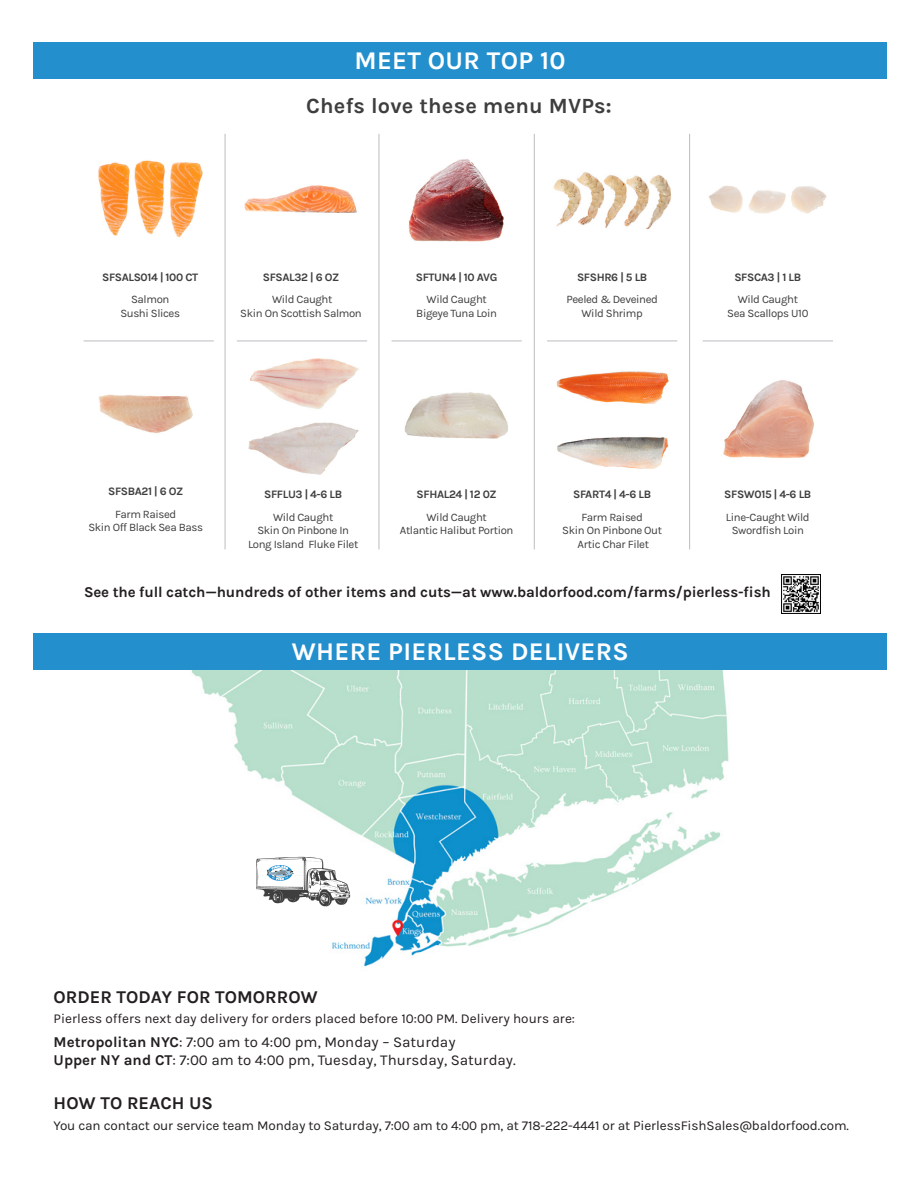
<style>
.page{position:relative;width:918px;height:1188px;background:#fff}
.page>*{position:absolute;margin:0;border:0;box-sizing:border-box;transform-origin:0 0}
.t1{font:700 25.5px "Karla";letter-spacing:.01em;color:#fff}
.t2{font:700 21.75px "Karla";letter-spacing:.01em;color:#3e3e3f}
.t3{font:700 18px "Karla";color:#231f20}
.t4{font:15px "Karla";color:#231f20}
.t5{font:700 15px "Karla";letter-spacing:-.01em;color:#231f20}
.t6{font:13.5px "Karla";letter-spacing:-.01em;color:#231f20}
.t7{font:11.4px "Karla";letter-spacing:-.035em;color:#3e3e3f}
.t8{font:700 11.4px "Karla";letter-spacing:-.035em;color:#3e3e3f}
.s1{font-weight:700}
</style>
<div class="page">
<img style="left:191px;top:670px;width:538px;height:297px">
<div style="left:33px;top:42px;width:854px;height:37px;background:#248fcd"></div>
<div style="left:33px;top:634px;width:854px;height:36px;background:#248fcd"></div>
<img style="left:98px;top:160px;width:105px;height:77px">
<img style="left:709px;top:185px;width:118px;height:29px">
<img style="left:244px;top:185px;width:113px;height:28px">
<img style="left:99px;top:394px;width:94px;height:40px">
<img style="left:723px;top:380px;width:91px;height:78px">
<img style="left:248px;top:358px;width:111px;height:117px">
<img style="left:408px;top:159px;width:96px;height:83px">
<img style="left:404px;top:392px;width:104px;height:47px">
<img style="left:553px;top:172px;width:118px;height:58px">
<img style="left:556px;top:371px;width:113px;height:98px">
<hr style="left:225px;top:134px;width:1px;height:415px;background:#bcbdc0">
<hr style="left:379px;top:134px;width:1px;height:415px;background:#bcbdc0">
<hr style="left:534px;top:134px;width:1px;height:415px;background:#bcbdc0">
<hr style="left:689px;top:134px;width:1px;height:415px;background:#bcbdc0">
<hr style="left:84px;top:341px;width:130px;height:1px;background:#bcbdc0">
<hr style="left:237px;top:341px;width:130px;height:1px;background:#bcbdc0">
<hr style="left:392px;top:341px;width:130px;height:1px;background:#bcbdc0">
<hr style="left:547px;top:341px;width:130px;height:1px;background:#bcbdc0">
<hr style="left:703px;top:341px;width:130px;height:1px;background:#bcbdc0">
<img style="left:783px;top:576px;width:36px;height:36px">
<div style="left:781px;top:574px;width:40px;height:40px;border:1px solid #000"></div>
<svg style="left:244px;top:854px;width:109px;height:54px"></svg>
<p class="t1" style="left:355px;top:45px;width:213px">MEET OUR TOP 10</p>
<p class="t2" style="left:306px;top:93px;width:307px">Chefs love these menu MVPs:</p>
<p class="t8" style="left:102px;top:270px;width:98px">SFSALS014 | 100 CT</p>
<p class="t8" style="left:263px;top:270px;width:78px">SFSAL32 | 6 OZ</p>
<p class="t8" style="left:734px;top:270px;width:68px">SFSCA3 | 1 LB</p>
<p class="t8" style="left:416px;top:270px;width:83px">SFTUN4 | 10 AVG</p>
<p class="t8" style="left:577px;top:270px;width:72px">SFSHR6 | 5 LB</p>
<p class="t7" style="left:131px;top:293px;width:40px">Salmon</p>
<p class="t7" style="left:120px;top:307px;width:61px">Sushi Slices</p>
<p class="t7" style="left:272px;top:293px;width:62px">Wild Caught</p>
<p class="t7" style="left:240px;top:307px;width:123px">Skin On Scottish Salmon</p>
<p class="t7" style="left:427px;top:293px;width:62px">Wild Caught</p>
<p class="t7" style="left:416px;top:307px;width:82px">Bigeye Tuna Loin</p>
<p class="t7" style="left:566px;top:293px;width:93px">Peeled &amp; Deveined</p>
<p class="t7" style="left:582px;top:307px;width:63px">Wild Shrimp</p>
<p class="t7" style="left:738px;top:293px;width:62px">Wild Caught</p>
<p class="t7" style="left:727px;top:307px;width:83px">Sea Scallops U10</p>
<p class="t8" style="left:108px;top:485px;width:77px">SFSBA21 | 6 OZ</p>
<p class="t8" style="left:264px;top:487px;width:79px">SFFLU3 | 4-6 LB</p>
<p class="t8" style="left:724px;top:487px;width:88px">SFSW015 | 4-6 LB</p>
<p class="t8" style="left:417px;top:487px;width:82px">SFHAL24 | 12 0Z</p>
<p class="t8" style="left:573px;top:487px;width:79px">SFART4 | 4-6 LB</p>
<p class="t7" style="left:115px;top:508px;width:63px">Farm Raised</p>
<p class="t7" style="left:88px;top:521px;width:116px">Skin Off Black Sea Bass</p>
<p class="t7" style="left:273px;top:510px;width:62px">Wild Caught</p>
<p class="t7" style="left:257px;top:524px;width:93px">Skin On Pinbone In</p>
<p class="t7" style="left:248px;top:538px;width:112px">Long Island Fluke Filet</p>
<p class="t7" style="left:427px;top:510px;width:62px">Wild Caught</p>
<p class="t7" style="left:400px;top:524px;width:115px">Atlantic Halibut Portion</p>
<p class="t7" style="left:582px;top:510px;width:63px">Farm Raised</p>
<p class="t7" style="left:562px;top:524px;width:101px">Skin On Pinbone Out</p>
<p class="t7" style="left:578px;top:538px;width:73px">Artic Char Filet</p>
<p class="t7" style="left:726px;top:510px;width:85px">Line-Caught Wild</p>
<p class="t7" style="left:732px;top:524px;width:74px">Swordfish Loin</p>
<p class="t5" style="left:84px;top:584px;width:688px">See the full catch—hundreds of other items and cuts—at www.baldorfood.com/farms/pierless-fish</p>
<p class="t1" style="left:291px;top:637px;width:339px">WHERE PIERLESS DELIVERS</p>
<p class="t3" style="left:54px;top:986px;width:266px">ORDER TODAY FOR TOMORROW</p>
<p class="t6" style="left:54px;top:1012px;width:523px">Pierless offers next day delivery for orders placed before 10:00 PM. Delivery hours are:</p>
<p class="t4" style="left:54px;top:1033px;width:403px"><span class="s1">Metropolitan NYC</span>: 7:00 am to 4:00 pm, Monday – Saturday</p>
<p class="t4" style="left:54px;top:1051px;width:464px"><span class="s1">Upper NY and CT</span>: 7:00 am to 4:00 pm, Tuesday, Thursday, Saturday.</p>
<p class="t3" style="left:54px;top:1092px;width:161px">HOW TO REACH US</p>
<p class="t6" style="left:54px;top:1118px;width:797px">You can contact our service team Monday to Saturday, 7:00 am to 4:00 pm, at 718-222-4441 or at PierlessFishSales@baldorfood.com.</p>
</div>
